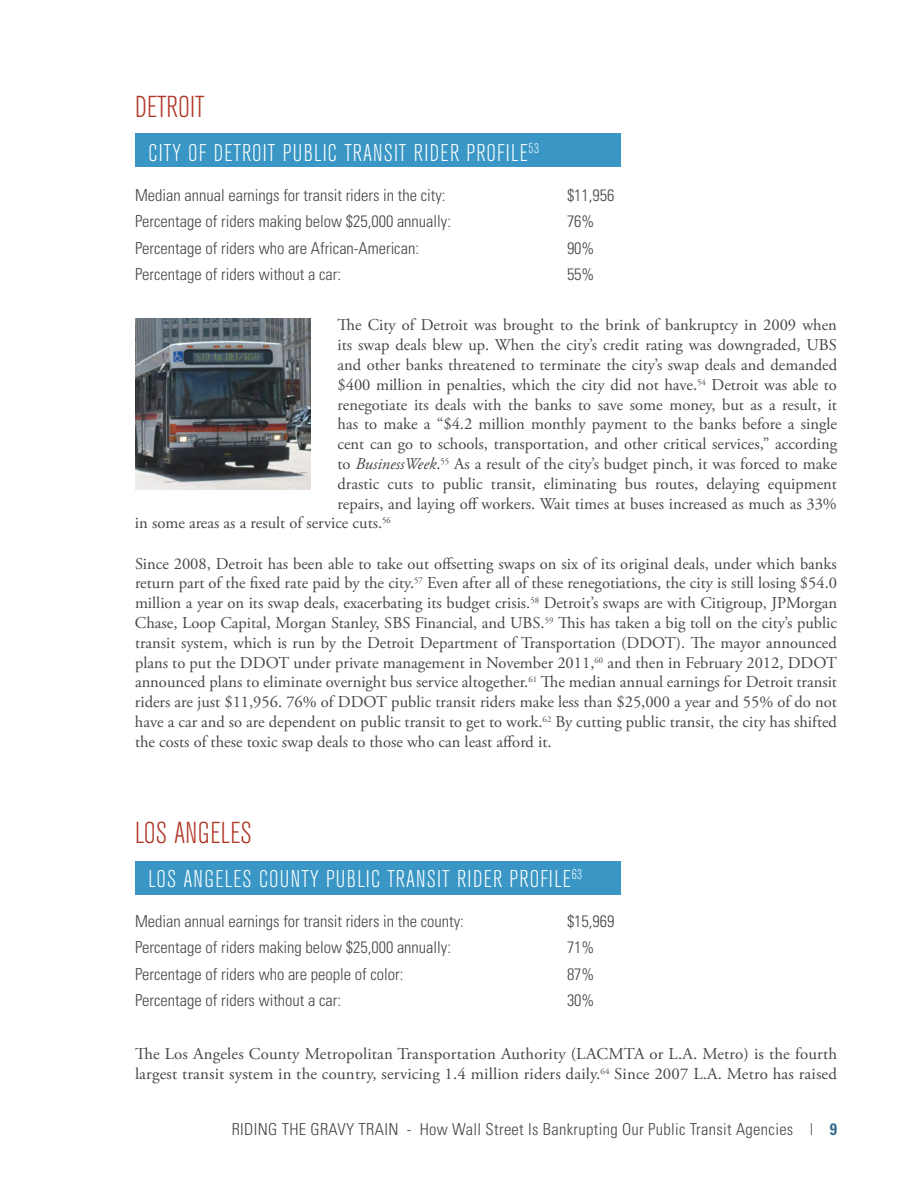
<style>
.page{position:relative;width:918px;height:1188px;background:#fff}
.page>*{position:absolute;margin:0;border:0;box-sizing:border-box;transform-origin:0 0}
.t1{font:300 condensed 30px "Akzidenz Grotesk BE";letter-spacing:.01em;color:#b03525}
.t2{font:300 condensed 24px "Akzidenz Grotesk BE";letter-spacing:.05em;color:#fff}
.No_Spacing{font:16.5px/19.8px "Adobe Garamond Pro";color:#454647;text-align:justify}
.t3{font:300 condensed 16.5px "Univers";color:#454647}
.t4{font:300 condensed 16.5px "Univers";letter-spacing:.02em;color:#454647}
.s1{font-style:italic}
.s2{font-weight:700;color:#366d8d}
</style>
<div class="page">
<div style="left:135px;top:861px;width:486px;height:34px;background:#3996c5"></div>
<div style="left:135px;top:134px;width:486px;height:33px;background:#3996c5"></div>
<img style="left:135px;top:319px;width:175px;height:170px">
<p class="t1" style="left:135px;top:91px;width:71px">DETROIT</p>
<p class="t2" style="left:148px;top:139px;width:392px">CITY OF DETROIT PUBLIC TRANSIT RIDER PROFILE<sup>53</sup></p>
<p class="t3" style="left:135px;top:185px;width:312px">Median annual earnings for transit riders in the city:</p>
<p class="t3" style="left:567px;top:185px;width:49px">$11,956</p>
<p class="t3" style="left:135px;top:211px;width:318px">Percentage of riders making below $25,000 annually:</p>
<p class="t3" style="left:567px;top:211px;width:29px">76%</p>
<p class="t3" style="left:135px;top:238px;width:286px">Percentage of riders who are African-American:</p>
<p class="t3" style="left:567px;top:238px;width:29px">90%</p>
<p class="t3" style="left:135px;top:264px;width:208px">Percentage of riders without a car:</p>
<p class="t3" style="left:567px;top:264px;width:29px">55%</p>
<p class="No_Spacing" style="left:338px;top:316px;width:501px">The City of Detroit was brought to the brink of bankruptcy in 2009 when</p>
<p class="No_Spacing" style="left:338px;top:336px;width:501px">its swap deals blew up. When the city’s credit rating was downgraded, UBS</p>
<p class="No_Spacing" style="left:338px;top:356px;width:501px">and other banks threatened to terminate the city’s swap deals and demanded</p>
<p class="No_Spacing" style="left:338px;top:375px;width:501px">$400 million in penalties, which the city did not have.<sup>54</sup> Detroit was able to</p>
<p class="No_Spacing" style="left:338px;top:395px;width:501px">renegotiate its deals with the banks to save some money, but as a result, it</p>
<p class="No_Spacing" style="left:338px;top:415px;width:501px">has to make a “$4.2 million monthly payment to the banks before a single</p>
<p class="No_Spacing" style="left:338px;top:435px;width:501px">cent can go to schools, transportation, and other critical services,” according</p>
<p class="No_Spacing" style="left:338px;top:455px;width:501px">to <span class="s1">BusinessWeek</span>.<sup>55</sup> As a result of the city’s budget pinch, it was forced to make</p>
<p class="No_Spacing" style="left:338px;top:474px;width:501px">drastic cuts to public transit, eliminating bus routes, delaying equipment</p>
<p class="No_Spacing" style="left:338px;top:494px;width:501px">repairs, and laying off workers. Wait times at buses increased as much as 33%</p>
<p class="No_Spacing" style="left:135px;top:514px;width:257px">in some areas as a result of service cuts.<sup>56</sup></p>
<p class="No_Spacing" style="left:135px;top:554px;width:704px">Since 2008, Detroit has been able to take out offsetting swaps on six of its original deals, under which banks return part of the fixed rate paid by the city.<sup>57</sup> Even after all of these renegotiations, the city is still losing $54.0 million a year on its swap deals, exacerbating its budget crisis.<sup>58</sup> Detroit’s swaps are with Citigroup, JPMorgan Chase, Loop Capital, Morgan Stanley, SBS Financial, and UBS.<sup>59</sup> This has taken a big toll on the city’s public transit system, which is run by the Detroit Department of Transportation (DDOT). The mayor announced plans to put the DDOT under private management in November 2011,<sup>60</sup> and then in February 2012, DDOT announced plans to eliminate overnight bus service altogether.<sup>61</sup> The median annual earnings for Detroit transit riders are just $11,956. 76% of DDOT public transit riders make less than $25,000 a year and 55% of do not have a car and so are dependent on public transit to get to work.<sup>62</sup> By cutting public transit, the city has shifted the costs of these toxic swap deals to those who can least afford it.</p>
<p class="t1" style="left:135px;top:817px;width:118px">LOS ANGELES</p>
<p class="t2" style="left:148px;top:865px;width:435px">LOS ANGELES COUNTY PUBLIC TRANSIT RIDER PROFILE<sup>63</sup></p>
<p class="t3" style="left:135px;top:911px;width:330px">Median annual earnings for transit riders in the county:</p>
<p class="t3" style="left:567px;top:911px;width:49px">$15,969</p>
<p class="t3" style="left:135px;top:937px;width:318px">Percentage of riders making below $25,000 annually:</p>
<p class="t3" style="left:567px;top:937px;width:29px">71%</p>
<p class="t3" style="left:135px;top:964px;width:270px">Percentage of riders who are people of color:</p>
<p class="t3" style="left:567px;top:964px;width:29px">87%</p>
<p class="t3" style="left:135px;top:990px;width:208px">Percentage of riders without a car:</p>
<p class="t3" style="left:567px;top:990px;width:29px">30%</p>
<p class="No_Spacing" style="left:135px;top:1045px;width:704px">The Los Angeles County Metropolitan Transportation Authority (LACMTA or L.A. Metro) is the fourth largest transit system in the country, servicing 1.4 million riders daily.<sup>64</sup> Since 2007 L.A. Metro has raised</p>
<p class="t4" style="left:232px;top:1119px;width:607px">RIDING THE GRAVY TRAIN - How Wall Street Is Bankrupting Our Public Transit Agencies | <span class="s2">9</span></p>
</div>
